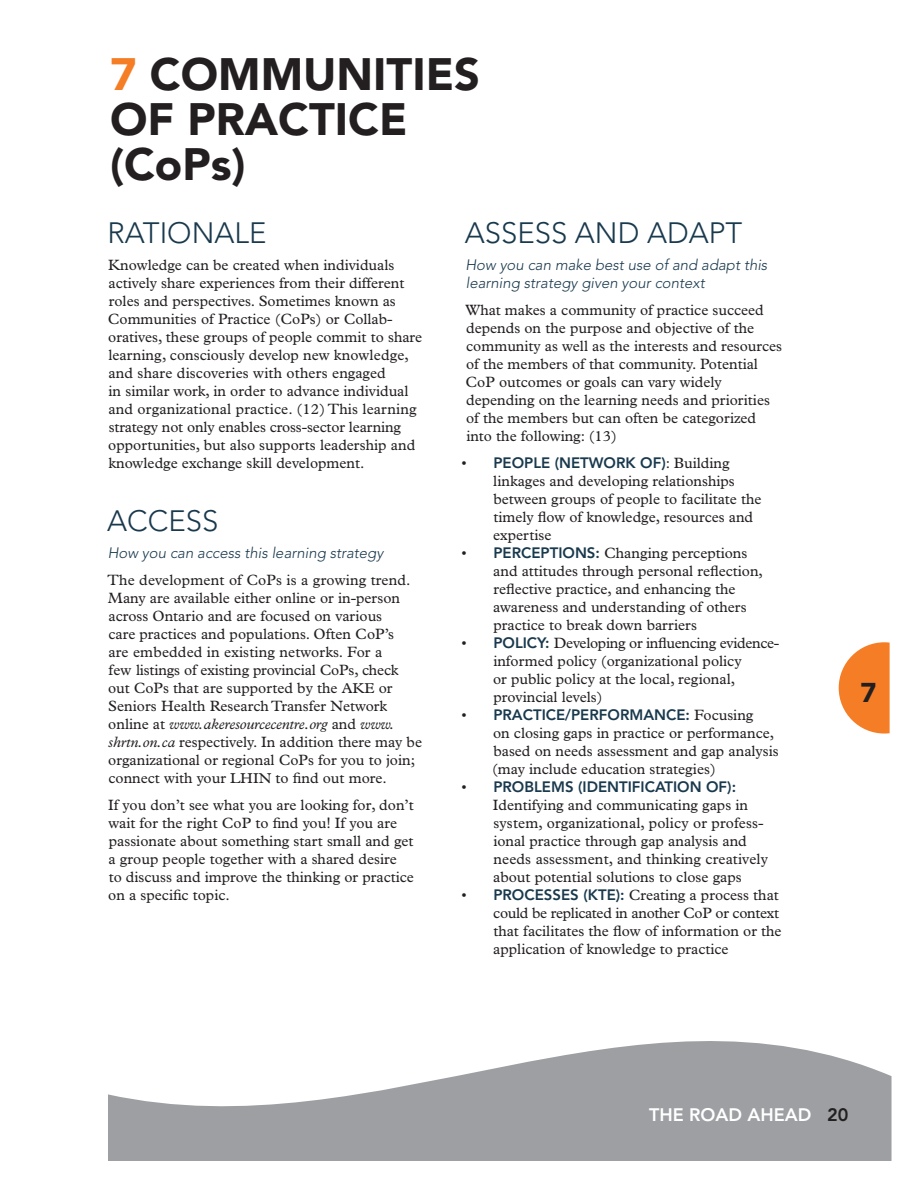
<style>
.page{position:relative;width:918px;height:1188px;background:#fff}
.page>*{position:absolute;margin:0;border:0;box-sizing:border-box;transform-origin:0 0}
.t1{font:900 45px/45px "Avenir LT Std";color:#231f20}
.t2{font:300 29.25px "Avenir LT Std";color:#19394d}
.t3{font:900 27px "Avenir LT Std";color:#231f20}
.t4{font:800 18px "Avenir LT Std";color:#fff}
.t5{font:800 18px "Avenir LT Std";color:#231f20}
.t6{font:15px/18px "Plantin Std";color:#231f20}
.t7{font:italic 300 15px/18px "Avenir LT Std";color:#19394d}
.t8{font:800 15px "Avenir LT Std";color:#19394d}
.s1{color:#f47d25}
.s2{font-size:14.4px}
.s3{font-style:italic}
.s4{font-family:"Plantin Std";font-weight:400;color:#231f20}
.s5{font-family:"Avenir LT Std";font-weight:800;color:#19394d}
</style>
<div class="page">
<svg style="left:108px;top:1041px;width:784px;height:120px;fill:#9d9fa2"></svg>
<svg style="left:839px;top:642px;width:51px;height:92px"></svg>
<h1 class="t1" style="left:110px;top:52px;width:342px"><span class="s1">7</span> COMMUNITIES<br>OF PRACT</h1>
<h1 class="t1" style="left:335px;top:97px;width:42px">ICE</h1>
<h1 class="t1" style="left:110px;top:142px;width:137px">(COPS)</h1>
<h2 class="t2" style="left:108px;top:216px;width:160px">RATIO NALE</h2>
<p class="t6" style="left:108px;top:256px;width:316px">Knowledge can be created when individuals actively share experiences from their different roles and perspectives. Sometimes known as Communities of Practice (CoPs) or Collab&shy;oratives, these groups of people commit to share learning, consciously develop new knowledge, and share discoveries with others engaged<br>in similar work, in order to advance individual and organizational practice. (12) This learning strategy not only enables cross-sector learning opportunities, but also supports leadership and knowledge exchange skill development.</p>
<h2 class="t2" style="left:107px;top:504px;width:22px">ACC</h2>
<h2 class="t2" style="left:168px;top:504px;width:34px">ESS</h2>
<p class="t7" style="left:108px;top:544px;width:277px">How you can access this learning strategy</p>
<p class="t6" style="left:108px;top:571px;width:316px">The development of CoPs is a growing trend.<br>Many are available either online or in-person across Ontario and are focused on various<br>care practices and populations. Often CoP’s<br>are embedded in existing networks. For a<br>few listings of existing provincial CoPs, check out CoPs that are supported by the <span class="s2">AKE</span> or Seniors Health Research Transfer Network online at <span class="s3">www.akeresourcecentre.org</span> and <span class="s3">www. shrtn.on.ca</span> respectively. In addition there may be organizational or regional CoPs for you to join; connect with your <span class="s2">LHIN</span> to find out more.</p>
<p class="t6" style="left:108px;top:796px;width:307px">If you don’t see what you are looking for, don’t wait for the right CoP to find you! If you are passionate about something start small and get a group people together with a shared desire<br>to discuss and improve the thinking or practice on a specific topic.</p>
<h2 class="t2" style="left:465px;top:216px;width:272px">ASS ESS AND ADAPT</h2>
<p class="t7" style="left:465px;top:256px;width:303px">How you can make best use of and adapt this learning strategy given your context</p>
<p class="t6" style="left:465px;top:301px;width:318px">What makes a community of practice succeed depends on the purpose and objective of the community as well as the interests and resources of the members of that community. Potential CoP outcomes or goals can vary widely depending on the learning needs and priorities of the members but can often be categorized into the following: (13)</p>
<p class="t8" style="left:461px;top:454px;width:43px"><span class="s4">•</span> PEO</p>
<p class="t8" style="left:524px;top:454px;width:78px">PLE (NETWORK</p>
<p class="t6" style="left:493px;top:454px;width:270px;text-indent:147px"><span class="s5">OF)</span>: Building linkages and developing relationships between groups of people to facilitate the timely flow of knowledge, resources and expertise</p>
<p class="t8" style="left:461px;top:544px;width:42px"><span class="s4">•</span> PERCE</p>
<p class="t8" style="left:541px;top:544px;width:34px">PTIONS</p>
<p class="t6" style="left:493px;top:544px;width:271px;text-indent:102px"><span class="s5">:</span> Changing perceptions and attitudes through personal reflection, reflective practice, and enhancing the awareness and understanding of others practice to break down barriers</p>
<p class="t8" style="left:461px;top:634px;width:43px"><span class="s4">•</span> POL</p>
<p class="t6" style="left:493px;top:634px;width:288px;text-indent:30px"><span class="s5">ICY:</span> Developing or influencing evidence&shy;informed policy (organizational policy<br>or public policy at the local, regional, provincial levels)</p>
<p class="t8" style="left:461px;top:706px;width:121px"><span class="s4">•</span> PRACTICE/PERFORM</p>
<p class="t8" style="left:643px;top:706px;width:22px">ANCE</p>
<p class="t6" style="left:492px;top:706px;width:288px;text-indent:193px"><span class="s5">:</span> Focusing<br>on closing gaps in practice or performance, based on needs assessment and gap analysis (may include education strategies)</p>
<p class="t8" style="left:461px;top:778px;width:43px"><span class="s4">•</span> PROBLEMS</p>
<p class="t8" style="left:578px;top:778px;width:160px">(IDENTIFICATION OF):</p>
<p class="t6" style="left:493px;top:796px;width:277px">Identifying and communicating gaps in system, organizational, policy or profess&shy;ional practice through gap analysis and needs assessment, and thinking creatively about potential solutions to close gaps</p>
<p class="t8" style="left:461px;top:886px;width:43px"><span class="s4">•</span> PROCESSES</p>
<p class="t6" style="left:493px;top:886px;width:290px;text-indent:90px"><span class="s5">(KTE):</span> Creating a process that could be replicated in another CoP or context that facilitates the flow of information or the application of knowledge to practice</p>
<h3 class="t3" style="left:860px;top:676px;width:17px">7</h3>
<p class="t4" style="left:649px;top:1104px;width:150px">TH E ROAD AH EAD</p>
<p class="t5" style="left:827px;top:1104px;width:23px">20</p>
</div>
